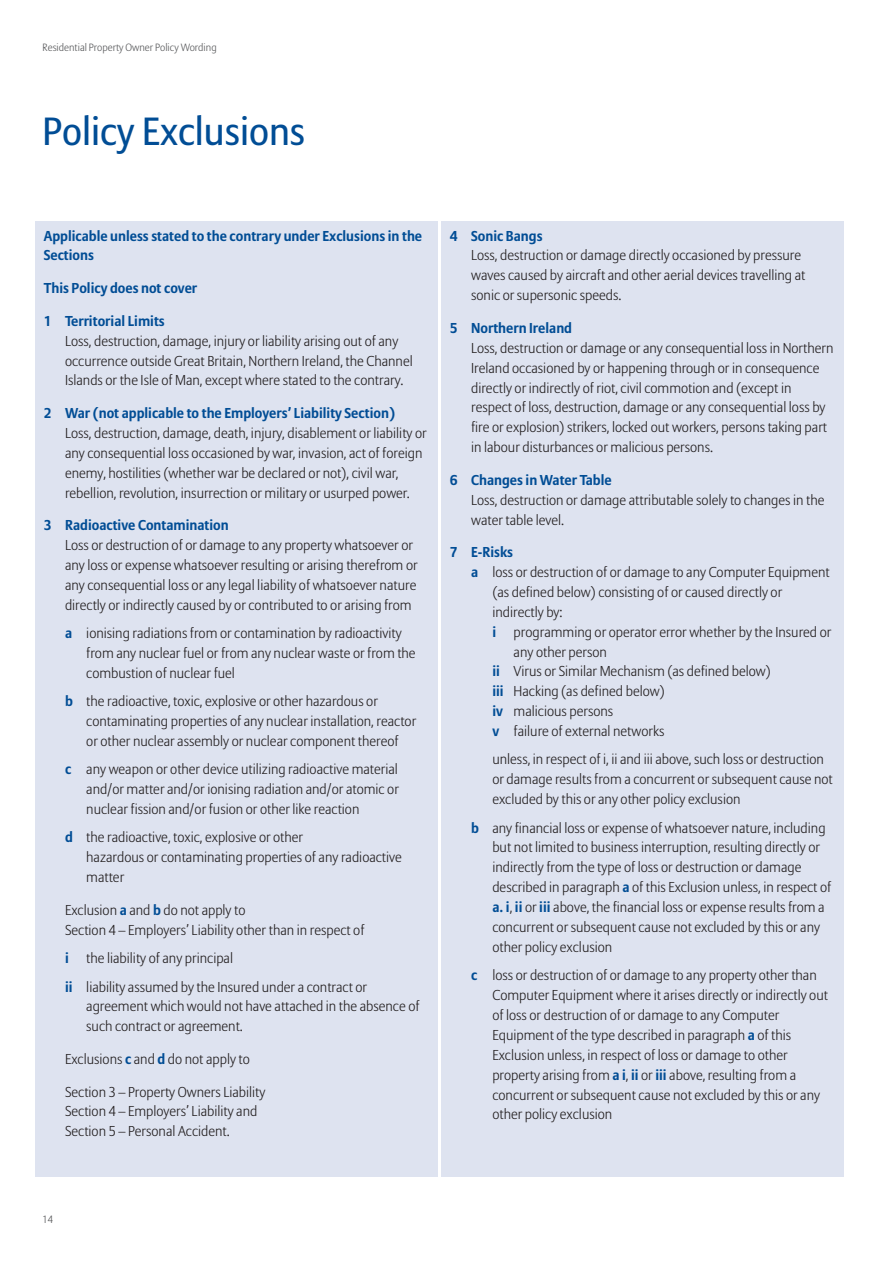
<style>
.page{position:relative;width:893px;height:1263px;background:#fff}
.page>*{position:absolute;margin:0;border:0;box-sizing:border-box;transform-origin:0 0}
.t1{font:39px "Allianz Sans";color:#014d95}
.t2{font:300 14.25px/20px "Allianz Sans";color:#231f20}
.t3{font:700 14.25px/19.8px "Allianz Sans";color:#014d95}
.t4{font:300 10.5px "Allianz Sans";color:#57585a}
.s1{font-weight:700;color:#014d95}
</style>
<div class="page">
<div style="left:35px;top:221px;width:403px;height:955px;background:#dee3f0"></div>
<div style="left:441px;top:221px;width:403px;height:955px;background:#dee3f0"></div>
<p class="t4" style="left:43px;top:43px;width:176px">Residential Property Owner Policy Wording</p>
<h1 class="t1" style="left:43px;top:115px;width:264px">Policy Exclusions</h1>
<p class="t3" style="left:44px;top:227px;width:380px">Applicable unless stated to the contrary under Exclusions in the<br>Sections</p>
<p class="t3" style="left:44px;top:279px;width:155px">This Policy does not cover</p>
<p class="t3" style="left:44px;top:312px;width:122px">1 Territorial Limits</p>
<p class="t2" style="left:65px;top:332px;width:349px">Loss, destruction, damage, injury or liability arising out of any occurrence outside Great Britain, Northern Ireland, the Channel<br>Islands or the Isle of Man, except where stated to the contrary.</p>
<p class="t3" style="left:44px;top:404px;width:353px">2 War (not applicable to the Employers’ Liability Section)</p>
<p class="t2" style="left:65px;top:424px;width:363px">Loss, destruction, damage, death, injury, disablement or liability or any consequential loss occasioned by war, invasion, act of foreign enemy, hostilities (whether war be declared or not), civil war, rebellion, revolution, insurrection or military or usurped power.</p>
<p class="t3" style="left:44px;top:516px;width:187px">3 Radioactive Contamination</p>
<p class="t2" style="left:65px;top:536px;width:354px">Loss or destruction of or damage to any property whatsoever or any loss or expense whatsoever resulting or arising therefrom or any consequential loss or any legal liability of whatsoever nature directly or indirectly caused by or contributed to or arising from</p>
<p class="t2" style="left:86px;top:624px;width:331px;text-indent:-21px"><span class="s1">a</span> ionising radiations from or contamination by radioactivity from any nuclear fuel or from any nuclear waste or from the combustion of nuclear fuel</p>
<p class="t2" style="left:86px;top:692px;width:331px;text-indent:-21px"><span class="s1">b</span> the radioactive, toxic, explosive or other hazardous or contaminating properties of any nuclear installation, reactor or other nuclear assembly or nuclear component thereof</p>
<p class="t2" style="left:86px;top:761px;width:314px;text-align:justify;text-indent:-21px"><span class="s1">c</span> any weapon or other device utilizing radioactive material and/or matter and/or ionising radiation and/or atomic or nuclear fission and/or fusion or other like reaction</p>
<p class="t2" style="left:86px;top:829px;width:317px;text-indent:-21px"><span class="s1">d</span> the radioactive, toxic, explosive or other<br>hazardous or contaminating properties of any radioactive matter</p>
<p class="t2" style="left:65px;top:901px;width:301px">Exclusion <span class="s1">a</span> and <span class="s1">b</span> do not apply to<br>Section 4 – Employers’ Liability other than in respect of</p>
<p class="t2" style="left:65px;top:945px;width:304px;line-height:28.3px"><span class="s1">i</span> the liability of any principal<br><span class="s1">ii</span> liability assumed by the Insured under a contract or</p>
<p class="t2" style="left:86px;top:998px;width:335px">agreement which would not have attached in the absence of such contract or agreement.</p>
<p class="t2" style="left:65px;top:1050px;width:186px">Exclusions <span class="s1">c</span> and <span class="s1">d</span> do not apply to</p>
<p class="t2" style="left:65px;top:1083px;width:202px">Section 3 – Property Owners Liability<br>Section 4 – Employers’ Liability and<br>Section 5 – Personal Accident.</p>
<p class="t3" style="left:450px;top:227px;width:94px">4 Sonic Bangs</p>
<p class="t2" style="left:471px;top:247px;width:336px">Loss, destruction or damage directly occasioned by pressure waves caused by aircraft and other aerial devices travelling at sonic or supersonic speeds.</p>
<p class="t3" style="left:450px;top:319px;width:124px">5 Northern Ireland</p>
<p class="t2" style="left:471px;top:339px;width:364px">Loss, destruction or damage or any consequential loss in Northern Ireland occasioned by or happening through or in consequence directly or indirectly of riot, civil commotion and (except in respect of loss, destruction, damage or any consequential loss by fire or explosion) strikers, locked out workers, persons taking part in labour disturbances or malicious persons.</p>
<p class="t3" style="left:450px;top:471px;width:163px">6 Changes in Water Table</p>
<p class="t2" style="left:471px;top:491px;width:355px">Loss, destruction or damage attributable solely to changes in the water table level.</p>
<p class="t3" style="left:450px;top:543px;width:65px">7 E-Risks</p>
<p class="t2" style="left:471px;top:563px;width:360px"><span class="s1">a</span> loss or destruction of or damage to any Computer Equipment</p>
<p class="t2" style="left:492px;top:583px;width:291px">(as defined below) consisting of or caused directly or</p>
<p class="t2" style="left:492px;top:603px;width:72px">indirectly by:</p>
<p class="t2" style="left:492px;top:623px;width:340px"><span class="s1">i</span> programming or operator error whether by the Insured or</p>
<p class="t2" style="left:514px;top:643px;width:95px">any other person</p>
<p class="t2" style="left:492px;top:663px;width:280px"><span class="s1">ii</span> Virus or Similar Mechanism (as defined below)</p>
<p class="t2" style="left:492px;top:682px;width:174px"><span class="s1">iii</span> Hacking (as defined below)</p>
<p class="t2" style="left:492px;top:702px;width:122px"><span class="s1">iv</span> malicious persons</p>
<p class="t2" style="left:492px;top:722px;width:173px"><span class="s1">v</span> failure of external networks</p>
<p class="t2" style="left:492px;top:751px;width:342px">unless, in respect of i, ii and iii above, such loss or destruction or damage results from a concurrent or subsequent cause not excluded by this or any other policy exclusion</p>
<p class="t2" style="left:492px;top:819px;width:340px;text-indent:-21px"><span class="s1">b</span> any financial loss or expense of whatsoever nature, including but not limited to business interruption, resulting directly or indirectly from the type of loss or destruction or damage described in paragraph <span class="s1">a</span> of this Exclusion unless, in respect of <span class="s1">a. i</span>, <span class="s1">ii</span> or <span class="s1">iii</span> above, the financial loss or expense results from a concurrent or subsequent cause not excluded by this or any other policy exclusion</p>
<p class="t2" style="left:492px;top:966px;width:337px;text-indent:-21px"><span class="s1">c</span> loss or destruction of or damage to any property other than Computer Equipment where it arises directly or indirectly out of loss or destruction of or damage to any Computer Equipment of the type described in paragraph <span class="s1">a</span> of this Exclusion unless, in respect of loss or damage to other property arising from <span class="s1">a i</span>, <span class="s1">ii</span> or <span class="s1">iii</span> above, resulting from a concurrent or subsequent cause not excluded by this or any other policy exclusion</p>
<p class="t4" style="left:43px;top:1215px;width:12px">14</p>
</div>
